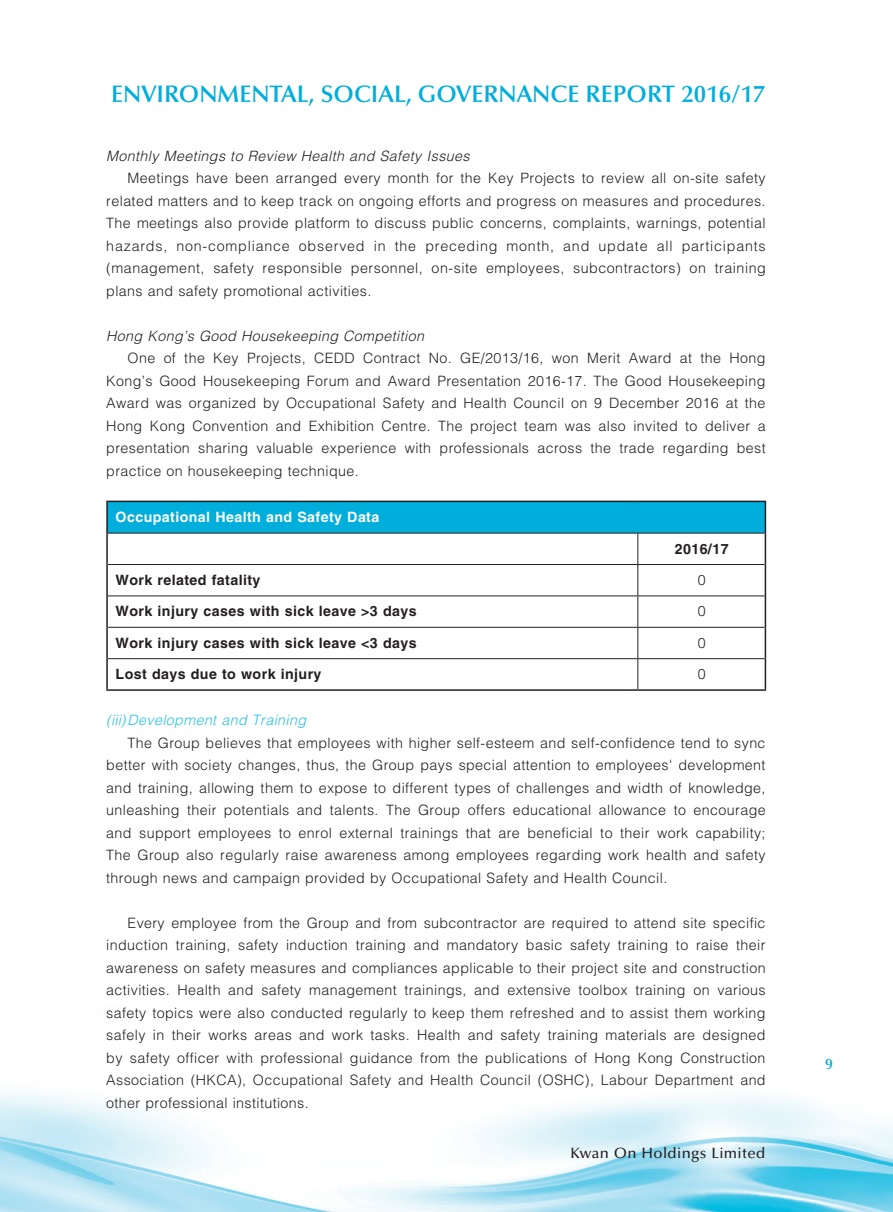
<style>
.page{position:relative;width:893px;height:1212px;background:#fff}
.page>*{position:absolute;margin:0;border:0;box-sizing:border-box;transform-origin:0 0}
.t1{font:600 24px "Optima LT Std";color:#00aedc}
.t2{font:500 15px "Optima LT Std";letter-spacing:.025em;color:#231f20}
.t3{font:600 15px "Optima LT Std";color:#00aedc}
.t4{font:300 14.25px/22.5px "Helvetica LT Std";letter-spacing:.03em;color:#231f20;text-align:justify}
.t5{font:700 14.25px "Helvetica LT Std";letter-spacing:.03em;color:#231f20}
.t6{font:italic 300 14.25px "Helvetica LT Std";letter-spacing:.03em;color:#231f20}
.t7{font:700 14.25px "Helvetica LT Std";letter-spacing:.03em;color:#fff}
.t8{font:italic 300 14.25px "Helvetica LT Std";letter-spacing:.03em;color:#27c1e4}
</style>
<div class="page">
<img style="left:0;top:1092px;width:893px;height:120px">
<div style="left:107px;top:501px;width:658px;height:32px;background:#00aedc"></div>
<hr style="left:108px;top:564px;width:530px;height:1px;background:#231f20">
<hr style="left:638px;top:564px;width:127px;height:1px;background:#231f20">
<hr style="left:637px;top:565px;width:1px;height:30px;background:#231f20">
<hr style="left:108px;top:595px;width:530px;height:1px;background:#231f20">
<hr style="left:638px;top:595px;width:127px;height:1px;background:#231f20">
<hr style="left:637px;top:596px;width:1px;height:31px;background:#231f20">
<hr style="left:108px;top:627px;width:530px;height:1px;background:#231f20">
<hr style="left:638px;top:627px;width:127px;height:1px;background:#231f20">
<hr style="left:637px;top:628px;width:1px;height:30px;background:#231f20">
<hr style="left:108px;top:658px;width:530px;height:1px;background:#231f20">
<hr style="left:638px;top:658px;width:127px;height:1px;background:#231f20">
<hr style="left:637px;top:659px;width:1px;height:30px;background:#231f20">
<hr style="left:106px;top:533px;width:2px;height:31px;background:#231f20">
<hr style="left:765px;top:533px;width:1px;height:31px;background:#231f20">
<hr style="left:106px;top:564px;width:2px;height:32px;background:#231f20">
<hr style="left:765px;top:564px;width:1px;height:32px;background:#231f20">
<hr style="left:106px;top:596px;width:2px;height:31px;background:#231f20">
<hr style="left:765px;top:596px;width:1px;height:31px;background:#231f20">
<hr style="left:106px;top:627px;width:2px;height:32px;background:#231f20">
<hr style="left:765px;top:627px;width:1px;height:32px;background:#231f20">
<hr style="left:106px;top:659px;width:2px;height:30px;background:#231f20">
<hr style="left:765px;top:659px;width:1px;height:30px;background:#231f20">
<hr style="left:106px;top:689px;width:532px;height:2px;background:#231f20">
<hr style="left:638px;top:689px;width:128px;height:2px;background:#231f20">
<hr style="left:106px;top:501px;width:532px;height:1px;background:#231f20">
<hr style="left:106px;top:502px;width:2px;height:31px;background:#231f20">
<hr style="left:638px;top:501px;width:128px;height:1px;background:#231f20">
<hr style="left:765px;top:502px;width:1px;height:31px;background:#231f20">
<hr style="left:108px;top:533px;width:530px;height:1px;background:#231f20">
<hr style="left:638px;top:533px;width:127px;height:1px;background:#231f20">
<hr style="left:637px;top:533px;width:1px;height:31px;background:#231f20">
<h1 class="t1" style="left:111px;top:80px;width:656px">ENVIRONMENTAL, SOCIAL, GOVERNANCE REPORT 2016/17</h1>
<p class="t6" style="left:106px;top:147px;width:365px">Monthly Meetings to Review Health and Safety Issues</p>
<p class="t4" style="left:106px;top:167px;width:661px;text-align:left;text-indent:21px">Meetings have been arranged every month for the Key Projects to review all on-site safety related matters and to keep track on ongoing efforts and progress on measures and procedures.<br>The meetings also provide platform to discuss public concerns, complaints, warnings, potential hazards, non-compliance observed in the preceding month, and update all participants (management, safety responsible personnel, on-site employees, subcontractors) on training plans and safety promotional activities.</p>
<p class="t6" style="left:106px;top:327px;width:319px">Hong Kong’s Good Housekeeping Competition</p>
<p class="t4" style="left:106px;top:347px;width:661px;text-indent:21px">One of the Key Projects, CEDD Contract No. GE/2013/16, won Merit Award at the Hong Kong’s Good Housekeeping Forum and Award Presentation 2016-17. The Good Housekeeping Award was organized by Occupational Safety and Health Council on 9 December 2016 at the Hong Kong Convention and Exhibition Centre. The project team was also invited to deliver a presentation sharing valuable experience with professionals across the trade regarding best practice on housekeeping technique.</p>
<p class="t7" style="left:116px;top:508px;width:265px">Occupational Health and Safety Data</p>
<p class="t5" style="left:675px;top:540px;width:55px">2016/17</p>
<p class="t5" style="left:116px;top:571px;width:146px">Work related fatality</p>
<p class="t4" style="left:698px;top:568px;width:9px">0</p>
<p class="t5" style="left:116px;top:603px;width:303px">Work injury cases with sick leave &gt;3 days</p>
<p class="t4" style="left:698px;top:600px;width:9px">0</p>
<p class="t5" style="left:116px;top:634px;width:303px">Work injury cases with sick leave &lt;3 days</p>
<p class="t4" style="left:698px;top:631px;width:9px">0</p>
<p class="t5" style="left:116px;top:665px;width:207px">Lost days due to work injury</p>
<p class="t4" style="left:698px;top:663px;width:9px">0</p>
<p class="t8" style="left:106px;top:711px;width:201px">(iii)Development and Training</p>
<p class="t4" style="left:106px;top:731px;width:661px;text-indent:21px">The Group believes that employees with higher self-esteem and self-confidence tend to sync better with society changes, thus, the Group pays special attention to employees' development and training, allowing them to expose to different types of challenges and width of knowledge, unleashing their potentials and talents. The Group offers educational allowance to encourage and support employees to enrol external trainings that are beneficial to their work capability; The Group also regularly raise awareness among employees regarding work health and safety through news and campaign provided by Occupational Safety and Health Council.</p>
<p class="t4" style="left:106px;top:911px;width:661px;text-indent:21px">Every employee from the Group and from subcontractor are required to attend site specific induction training, safety induction training and mandatory basic safety training to raise their awareness on safety measures and compliances applicable to their project site and construction activities. Health and safety management trainings, and extensive toolbox training on various safety topics were also conducted regularly to keep them refreshed and to assist them working safely in their works areas and work tasks. Health and safety training materials are designed by safety officer with professional guidance from the publications of Hong Kong Construction Association (HKCA), Occupational Safety and Health Council (OSHC), Labour Department and other professional institutions.</p>
<p class="t2" style="left:570px;top:1144px;width:197px">Kwan On Holdings Limited</p>
<p class="t3" style="left:825px;top:1055px;width:9px">9</p>
</div>
